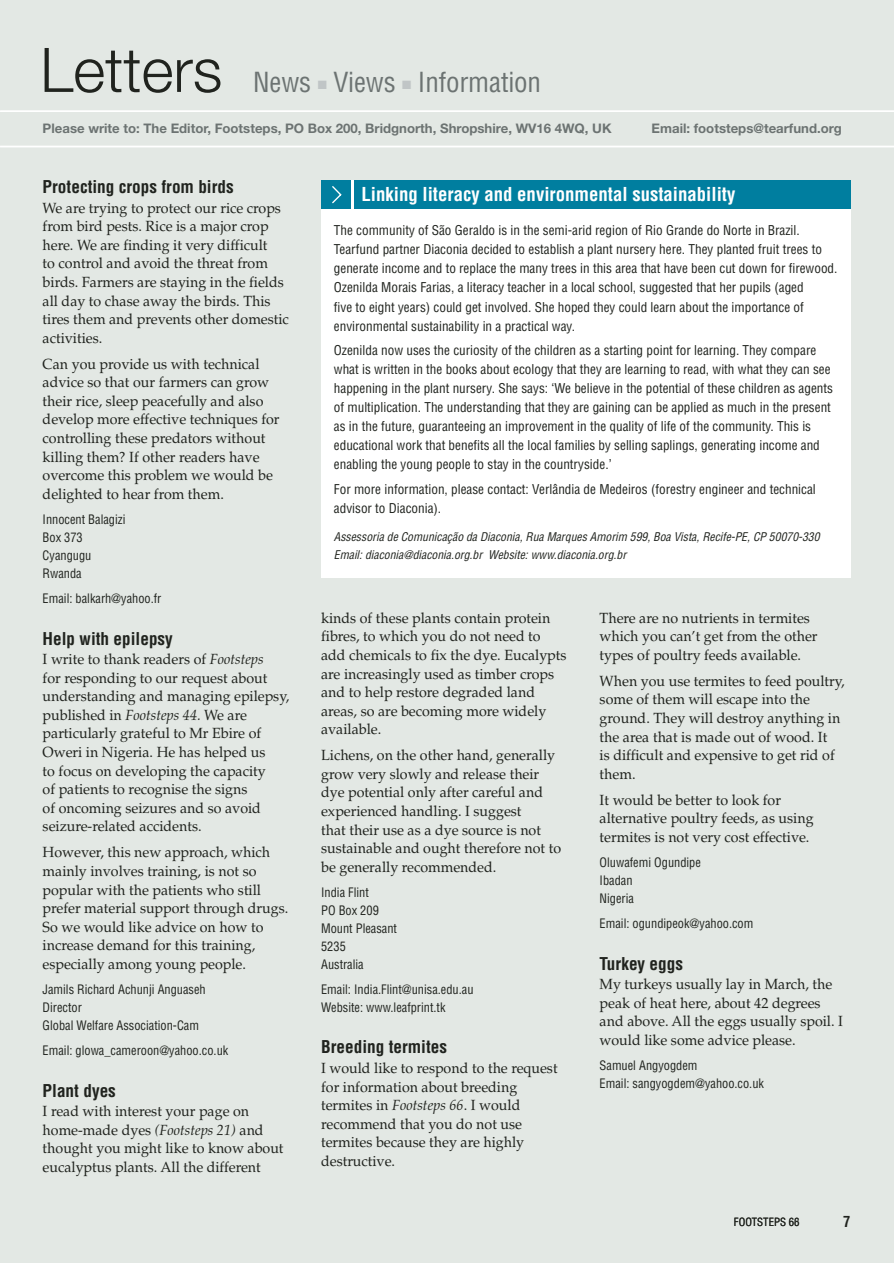
<style>
.page{position:relative;width:894px;height:1263px;background:#e3e8e4}
.page>*{position:absolute;margin:0;border:0;box-sizing:border-box;transform-origin:0 0}
.t1{font:300 61.5px "Helvetica Neue";color:#20231e}
.t2{font:condensed 27px "Helvetica";letter-spacing:-.005em;color:#6c7372}
.t3{font:700 condensed 18.75px "Helvetica";color:#fff}
.t4{font:700 condensed 17.25px "Helvetica";color:#20231e}
.t5{font:700 condensed 15px "Helvetica";color:#20231e}
.t6{font:14.7px/18.6px "Palatino";color:#20231e}
.t7{font:condensed 13.2px/19px "Helvetica";color:#20231e}
.t8{font:700 13.2px "Helvetica Neue";color:#6c7372}
.t9{font:condensed 12.75px/18px "Helvetica";color:#20231e}
.t10{font:italic condensed 11.7px/18px "Helvetica";color:#20231e}
.t11{font:condensed 11.1px "Helvetica";color:#20231e}
.s1{color:#c0c5c6}
.s2{font-style:italic}
</style>
<div class="page">
<div style="left:321px;top:209px;width:530px;height:368px;background:#fff"></div>
<div style="left:321px;top:180px;width:30px;height:29px;background:#007e9f"></div>
<div style="left:351px;top:180px;width:500px;height:30px;background:#007e9f"></div>
<svg style="left:332px;top:186px;width:10px;height:18px"></svg>
<hr style="left:351px;top:180px;width:2px;height:30px;background:#fff">
<hr style="left:321px;top:209px;width:530px;height:3px;background:#fff">
<hr style="left:0;top:111px;width:894px;height:1px;background:#fff">
<hr style="left:0;top:146px;width:894px;height:1px;background:#fff">
<h1 class="t1" style="left:40px;top:48px;width:184px">Letters</h1>
<h2 class="t2" style="left:253px;top:72px;width:290px">News <span class="s1">■</span> Views <span class="s1">■</span> Information</h2>
<p class="t8" style="left:43px;top:124px;width:570px">Please write to: The Editor, Footsteps, PO Box 200, Bridgnorth, Shropshire, WV16 4WQ, UK</p>
<p class="t8" style="left:652px;top:124px;width:192px">Email: footsteps@tearfund.org</p>
<p class="t4" style="left:43px;top:180px;width:193px">Protecting crops from birds</p>
<p class="t6" style="left:43px;top:200px;width:248px">We are trying to protect our rice crops from bird pests. Rice is a major crop here. We are finding it very difficult<br>to control and avoid the threat from birds. Farmers are staying in the fields all day to chase away the birds. This tires them and prevents other domestic activities.</p>
<p class="t6" style="left:43px;top:356px;width:238px">Can you provide us with technical advice so that our farmers can grow their rice, sleep peacefully and also develop more effective techniques for controlling these predators without killing them? If other readers have overcome this problem we would be delighted to hear from them.</p>
<p class="t9" style="left:43px;top:512px;width:84px">Innocent Balagizi<br>Box 373<br>Cyangugu<br>Rwanda</p>
<p class="t9" style="left:43px;top:591px;width:120px">Email: balkarh@yahoo.fr</p>
<p class="t4" style="left:43px;top:632px;width:132px">Help with epilepsy</p>
<p class="t6" style="left:43px;top:651px;width:248px">I write to thank readers of <span class="s2">Footsteps<br></span>for responding to our request about understanding and managing epilepsy, published in <span class="s2">Footsteps 44.</span> We are particularly grateful to Mr Ebire of Oweri in Nigeria. He has helped us<br>to focus on developing the capacity<br>of patients to recognise the signs<br>of oncoming seizures and so avoid seizure-related accidents.</p>
<p class="t6" style="left:43px;top:845px;width:247px">However, this new approach, which mainly involves training, is not so popular with the patients who still prefer material support through drugs.<br>So we would like advice on how to increase demand for this training, especially among young people.</p>
<p class="t9" style="left:43px;top:982px;width:165px">Jamils Richard Achunji Anguaseh<br>Director<br>Global Welfare Association-Cam</p>
<p class="t9" style="left:43px;top:1043px;width:187px">Email: glowa_cameroon@yahoo.co.uk</p>
<p class="t4" style="left:43px;top:1084px;width:75px">Plant dyes</p>
<p class="t6" style="left:43px;top:1103px;width:242px">I read with interest your page on home-made dyes <span class="s2">(Footsteps 21)</span> and thought you might like to know about eucalyptus plants. All the different</p>
<p class="t3" style="left:362px;top:187px;width:375px">Linking literacy and environmental sustainability</p>
<p class="t7" style="left:334px;top:222px;width:505px">The community of São Geraldo is in the semi-arid region of Rio Grande do Norte in Brazil.<br>Tearfund partner Diaconia decided to establish a plant nursery here. They planted fruit trees to generate income and to replace the many trees in this area that have been cut down for firewood.<br>Ozenilda Morais Farias, a literacy teacher in a local school, suggested that her pupils (aged<br>five to eight years) could get involved. She hoped they could learn about the importance of environmental sustainability in a practical way.</p>
<p class="t7" style="left:334px;top:342px;width:501px">Ozenilda now uses the curiosity of the children as a starting point for learning. They compare what is written in the books about ecology that they are learning to read, with what they can see happening in the plant nursery. She says: ‘We believe in the potential of these children as agents of multiplication. The understanding that they are gaining can be applied as much in the present as in the future, guaranteeing an improvement in the quality of life of the community. This is educational work that benefits all the local families by selling saplings, generating income and enabling the young people to stay in the countryside.’</p>
<p class="t7" style="left:334px;top:481px;width:483px">For more information, please contact: Verlândia de Medeiros (forestry engineer and technical advisor to Diaconia).</p>
<p class="t10" style="left:334px;top:529px;width:487px">Assessoria de Comunicação da Diaconia, Rua Marques Amorim 599, Boa Vista, Recife-PE, CP 50070-330<br>Email: diaconia@diaconia.org.br Website: www.diaconia.org.br</p>
<p class="t6" style="left:321px;top:610px;width:247px">kinds of these plants contain protein fibres, to which you do not need to add chemicals to fix the dye. Eucalypts are increasingly used as timber crops and to help restore degraded land areas, so are becoming more widely available.</p>
<p class="t6" style="left:321px;top:748px;width:242px">Lichens, on the other hand, generally grow very slowly and release their dye potential only after careful and experienced handling. I suggest<br>that their use as a dye source is not sustainable and ought therefore not to be generally recommended.</p>
<p class="t9" style="left:321px;top:884px;width:77px">India Flint<br>PO Box 209<br>Mount Pleasant<br>5235<br>Australia</p>
<p class="t9" style="left:321px;top:982px;width:154px">Email: India.Flint@unisa.edu.au<br>Website: www.leafprint.tk</p>
<p class="t4" style="left:321px;top:1041px;width:128px">Breeding termites</p>
<p class="t6" style="left:321px;top:1060px;width:238px">I would like to respond to the request for information about breeding termites in <span class="s2">Footsteps 66</span>. I would recommend that you do not use termites because they are highly destructive.</p>
<p class="t6" style="left:600px;top:610px;width:219px">There are no nutrients in termites which you can’t get from the other types of poultry feeds available.</p>
<p class="t6" style="left:600px;top:673px;width:247px">When you use termites to feed poultry, some of them will escape into the ground. They will destroy anything in the area that is made out of wood. It<br>is difficult and expensive to get rid of them.</p>
<p class="t6" style="left:600px;top:792px;width:215px">It would be better to look for alternative poultry feeds, as using termites is not very cost effective.</p>
<p class="t9" style="left:600px;top:854px;width:103px">Oluwafemi Ogundipe<br>Ibadan<br>Nigeria</p>
<p class="t9" style="left:600px;top:916px;width:155px">Email: ogundipeok@yahoo.com</p>
<p class="t4" style="left:600px;top:957px;width:85px">Turkey eggs</p>
<p class="t6" style="left:600px;top:976px;width:245px">My turkeys usually lay in March, the peak of heat here, about 42 degrees and above. All the eggs usually spoil. I would like some advice please.</p>
<p class="t9" style="left:600px;top:1057px;width:166px">Samuel Angyogdem<br>Email: sangyogdem@yahoo.co.uk</p>
<p class="t11" style="left:734px;top:1217px;width:67px">FOOTSTEPS 66</p>
<p class="t11" style="left:794px;top:1217px;width:7px">8</p>
<p class="t5" style="left:843px;top:1216px;width:9px">7</p>
</div>
